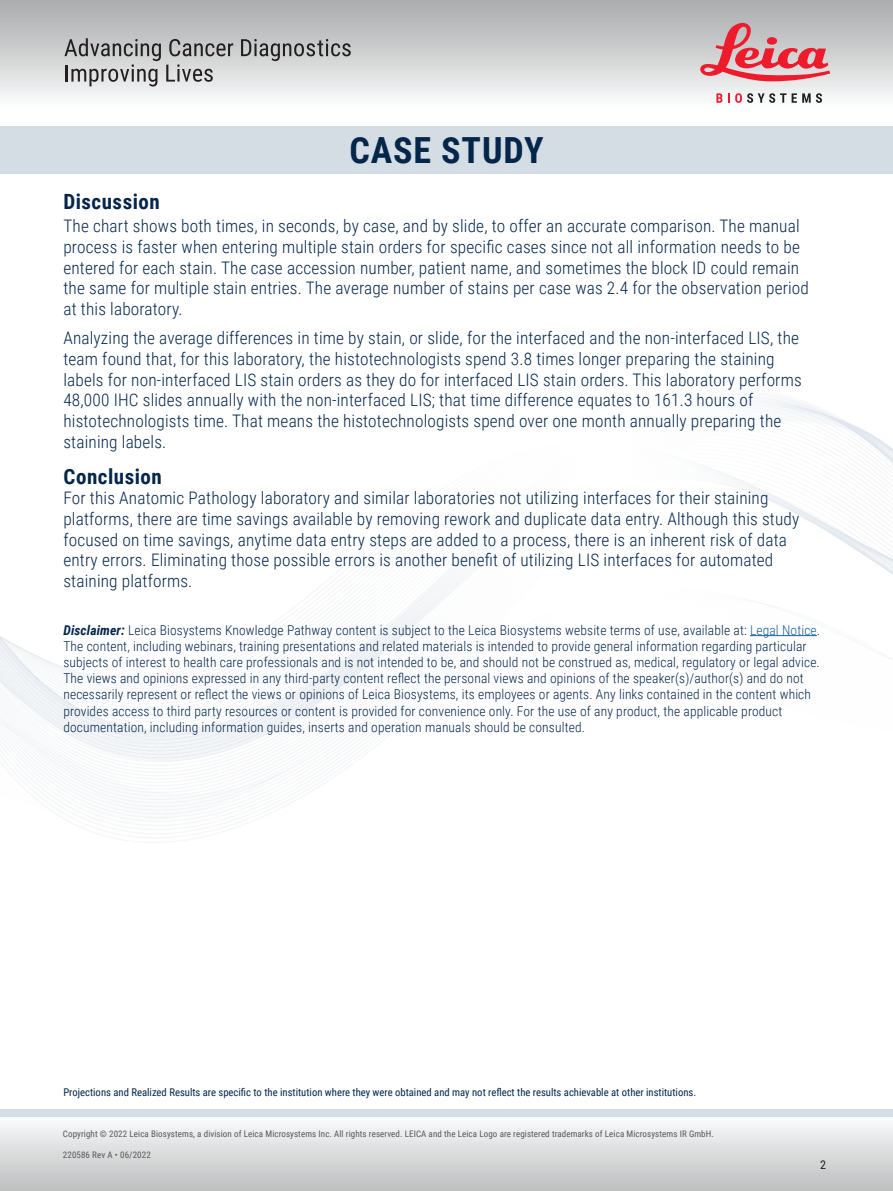
<style>
.page{position:relative;width:893px;height:1191px;background:#fff}
.page>*{position:absolute;margin:0;border:0;box-sizing:border-box;transform-origin:0 0}
.t1{font:700 36px "Roboto Condensed";letter-spacing:.025em;color:#04264b}
.t2{font:700 21px "Roboto Condensed";letter-spacing:.025em;color:#04264b}
.t3{font:300 17.25px/20.7px "Roboto Condensed";letter-spacing:.01em;color:#04264b}
.t4{font:300 13.5px/16.2px "Roboto Condensed";letter-spacing:.01em;color:#04264b}
.t5{font:12px "Roboto Condensed";color:#231f20}
.t6{font:10.65px "Roboto Condensed";color:#04264b}
.t7{font:9px "Roboto Condensed";letter-spacing:.01em;color:#57585a}
.s1{font-weight:700;font-style:italic}
.s2{color:#175d9e}
</style>
<div class="page">
<div style="left:0;top:1116px;width:893px;height:75px;background:linear-gradient(to bottom,#fafbfc,#bdbebf)"></div>
<div style="left:0;top:0;width:893px;height:126px;background:linear-gradient(to bottom,#a9aaac,#fff)"></div>
<div style="left:0;top:126px;width:893px;height:47px;background:#d3dde3"></div>
<div style="left:0;top:1109px;width:893px;height:7px;background:#d3dde3"></div>
<svg style="left:700px;top:23px;width:130px;height:59px;background:#d79299"></svg>
<svg style="left:716px;top:93px;width:6px;height:10px"></svg>
<svg style="left:728px;top:93px;width:58px;height:10px"></svg>
<svg style="left:792px;top:93px;width:30px;height:10px"></svg>
<svg style="left:241px;top:39px;width:110px;height:22px;background:#a2a1a2"></svg>
<svg style="left:64px;top:38px;width:169px;height:48px;background:#b2b2b3"></svg>
<img style="left:0;top:395px;width:893px;height:448px">
<hr style="left:750px;top:635px;width:67px;height:1px;background:#175d9e">
<h1 class="t1" style="left:349px;top:125px;width:196px">CASE STUDY</h1>
<p class="t2" style="left:63px;top:187px;width:98px">Discussion</p>
<p class="t3" style="left:63px;top:215px;width:747px">The chart shows both times, in seconds, by case, and by slide, to offer an accurate comparison. The manual process is faster when entering multiple stain orders for specific cases since not all information needs to be entered for each stain. The case accession number, patient name, and sometimes the block ID could remain the same for multiple stain entries. The average number of stains per case was 2.4 for the observation period at this laboratory.</p>
<p class="t3" style="left:63px;top:327px;width:740px">Analyzing the average differences in time by stain, or slide, for the interfaced and the non-interfaced LIS, the team found that, for this laboratory, the histotechnologists spend 3.8 times longer preparing the staining labels for non-interfaced LIS stain orders as they do for interfaced LIS stain orders. This laboratory performs 48,000 IHC slides annually with the non-interfaced LIS; that time difference equates to 161.3 hours of histotechnologists time. That means the histotechnologists spend over one month annually preparing the staining labels.</p>
<p class="t2" style="left:63px;top:461px;width:100px">Conclusion</p>
<p class="t3" style="left:63px;top:487px;width:737px">For this Anatomic Pathology laboratory and similar laboratories not utilizing interfaces for their staining platforms, there are time savings available by removing rework and duplicate data entry. Although this study focused on time savings, anytime data entry steps are added to a process, there is an inherent risk of data entry errors. Eliminating those possible errors is another benefit of utilizing LIS interfaces for automated staining platforms.</p>
<p class="t4" style="left:63px;top:621px;width:758px"><span class="s1">Disclaimer:</span> Leica Biosystems Knowledge Pathway content is subject to the Leica Biosystems website terms of use, available at: <span class="s2">Legal Notice</span>.<br>The content, including webinars, training presentations and related materials is intended to provide general information regarding particular subjects of interest to health care professionals and is not intended to be, and should not be construed as, medical, regulatory or legal advice.<br>The views and opinions expressed in any third-party content reflect the personal views and opinions of the speaker(s)/author(s) and do not necessarily represent or reflect the views or opinions of Leica Biosystems, its employees or agents. Any links contained in the content which provides access to third party resources or content is provided for convenience only. For the use of any product, the applicable product documentation, including information guides, inserts and operation manuals should be consulted.</p>
<p class="t6" style="left:63px;top:1084px;width:634px">Projections and Realized Results are specific to the institution where they were obtained and may not reflect the results achievable at other institutions.</p>
<p class="t7" style="left:63px;top:1127px;width:652px">Copyright © 2022 Leica Biosystems, a division of Leica Microsystems Inc. All rights reserved. LEICA and the Leica Logo are registered trademarks of Leica Microsystems IR GmbH.</p>
<p class="t7" style="left:63px;top:1148px;width:89px">220586 Rev A • 06/2022</p>
<p class="t5" style="left:820px;top:1156px;width:7px">2</p>
</div>
